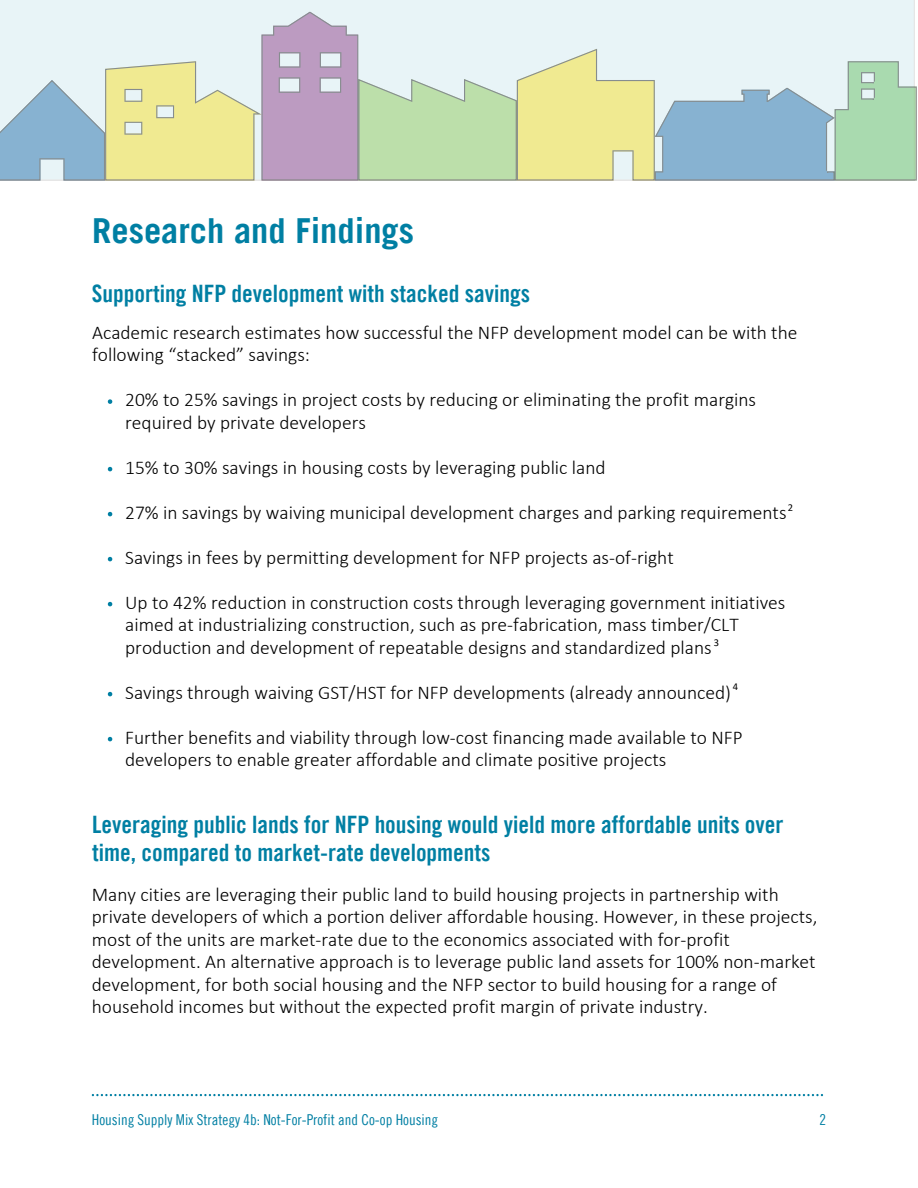
<style>
.page{position:relative;width:918px;height:1188px;background:#fff}
.page>*{position:absolute;margin:0;border:0;box-sizing:border-box;transform-origin:0 0}
.t1{font:700 34.5px "Trade Gothic LT Pro";color:#007fa3}
.t2{font:24px/28.2px "Trade Gothic LT Pro Bd Cn 20";color:#007fa3}
.t3{font:300 19.5px/22.5px "Calibri";color:#000}
.t4{font:15px "Trade Gothic LT Pro Cn 18";color:#007fa3}
.t5{font:10.5px "Calibri";color:#000}
</style>
<div class="page">
<svg style="left:92px;top:1094px;width:731px;height:2px"></svg>
<div style="left:0;top:0;width:915px;height:12px;background:#e8f4f7"></div>
<svg style="left:0;top:12px;width:917px;height:169px;background:#cedbcd"></svg>
<svg style="left:108px;top:399px;width:4px;height:5px"></svg>
<svg style="left:108px;top:467px;width:4px;height:4px"></svg>
<svg style="left:108px;top:512px;width:4px;height:4px"></svg>
<svg style="left:108px;top:557px;width:4px;height:4px"></svg>
<svg style="left:108px;top:602px;width:4px;height:4px"></svg>
<svg style="left:108px;top:692px;width:4px;height:4px"></svg>
<svg style="left:108px;top:737px;width:4px;height:4px"></svg>
<p class="t1" style="left:92px;top:218px;width:323px">Research and Findings</p>
<p class="t2" style="left:92px;top:282px;width:440px">Supporting NFP development with stacked savings</p>
<p class="t3" style="left:92px;top:322px;width:707px">Academic research estimates how successful the NFP development model can be with the following “stacked” savings:</p>
<p class="t3" style="left:125px;top:390px;width:632px">20% to 25% savings in project costs by reducing or eliminating the profit margins required by private developers</p>
<p class="t3" style="left:125px;top:458px;width:482px">15% to 30% savings in housing costs by leveraging public land</p>
<p class="t3" style="left:125px;top:502px;width:663px">27% in savings by waiving municipal development charges and parking requirements</p>
<p class="t3" style="left:125px;top:548px;width:550px">Savings in fees by permitting development for NFP projects as-of-right</p>
<p class="t3" style="left:125px;top:592px;width:662px">Up to 42% reduction in construction costs through leveraging government initiatives aimed at industrializing construction, such as pre-fabrication, mass timber/CLT production and development of repeatable designs and standardized plans</p>
<p class="t3" style="left:125px;top:682px;width:607px">Savings through waiving GST/HST for NFP developments (already announced)</p>
<h2 class="t3" style="left:125px;top:728px;width:619px">Further benefits and viability through low-cost financing made available to NFP developers to enable greater affordable and climate positive projects</h2>
<h3 class="t5" style="left:788px;top:503px;width:7px">2</h3>
<p class="t5" style="left:714px;top:638px;width:7px">3</p>
<p class="t5" style="left:733px;top:682px;width:7px">4</p>
<h3 class="t2" style="left:92px;top:813px;width:693px">Leveraging public lands for NFP housing would yield more affordable units over time, compared to market-rate developments</h3>
<p class="t3" style="left:92px;top:885px;width:727px">Many cities are leveraging their public land to build housing projects in partnership with private developers of which a portion deliver affordable housing. However, in these projects, most of the units are market-rate due to the economics associated with for-profit development. An alternative approach is to leverage public land assets for 100% non-market development, for both social housing and the NFP sector to build housing for a range of household incomes but without the expected profit margin of private industry.</p>
<h1 class="t4" style="left:92px;top:1114px;width:348px">Housing Supply Mix Strategy 4b: Not-For-Profit and Co-op Housing</h1>
<h2 class="t4" style="left:820px;top:1114px;width:8px">2</h2>
</div>
